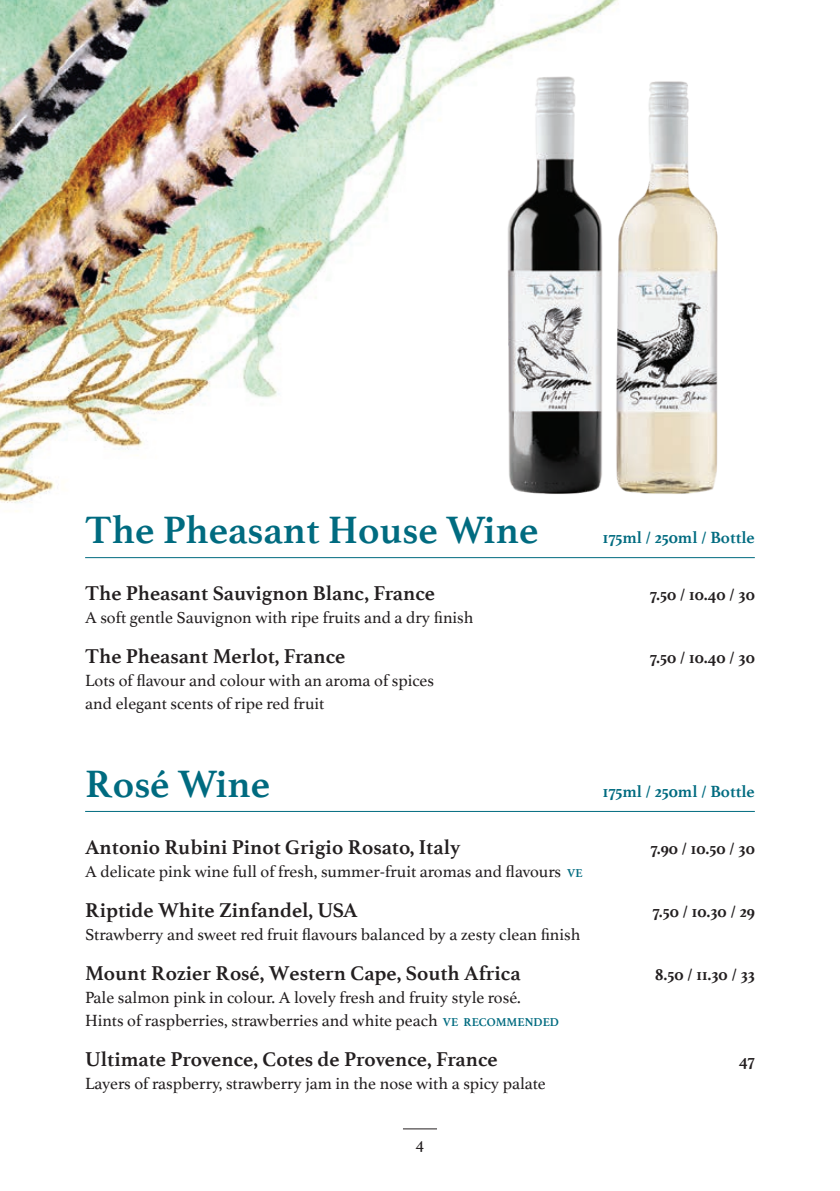
<style>
.page{position:relative;width:840px;height:1191px;background:#fff}
.page>*{position:absolute;margin:0;border:0;box-sizing:border-box;transform-origin:0 0}
.Section_Name{font:700 40px "Athelas";color:#006b80}
.Wine_Name{font:700 21px "Athelas";color:#231f20}
.Description{font:17px/23px "Athelas";color:#231f20}
.Wine_Name-2{font:700 17px "Athelas";color:#231f20}
.Section_Name-2{font:700 17px "Athelas";color:#006b80}
.Page_number{font:17px "Athelas";color:#231f20}
.s1{font-weight:700;font-size:12px;color:#006b80}
</style>
<div class="page">
<img style="left:0;top:0;width:755px;height:559px">
<hr style="left:403px;top:1128px;width:34px;height:1px;background:#231f20">
<hr style="left:85px;top:557px;width:669px;height:1px;background:#006b80">
<hr style="left:85px;top:811px;width:669px;height:1px;background:#006b80">
<img style="left:495px;top:65px;width:233px;height:437px">
<p class="Section_Name" style="left:85px;top:497px;width:454px">The Pheasant House Wine</p>
<p class="Section_Name-2" style="left:602px;top:523px;width:153px">175ml / 250ml / Bottle</p>
<p class="Wine_Name" style="left:85px;top:576px;width:351px">The Pheasant Sauvignon Blanc, France</p>
<p class="Wine_Name-2" style="left:649px;top:580px;width:106px">7.50 / 10.40 / 30</p>
<p class="Description" style="left:85px;top:605px;width:390px">A soft gentle Sauvignon with ripe fruits and a dry finish</p>
<p class="Wine_Name" style="left:85px;top:639px;width:261px">The Pheasant Merlot, France</p>
<p class="Wine_Name-2" style="left:649px;top:643px;width:106px">7.50 / 10.40 / 30</p>
<p class="Description" style="left:85px;top:668px;width:350px">Lots of flavour and colour with an aroma of spices and elegant scents of ripe red fruit</p>
<p class="Section_Name" style="left:85px;top:751px;width:186px">Rosé Wine</p>
<p class="Section_Name-2" style="left:602px;top:777px;width:153px">175ml / 250ml / Bottle</p>
<p class="Wine_Name" style="left:85px;top:830px;width:376px">Antonio Rubini Pinot Grigio Rosato, Italy</p>
<p class="Wine_Name-2" style="left:650px;top:834px;width:106px">7.90 / 10.50 / 30</p>
<p class="Description" style="left:85px;top:859px;width:499px">A delicate pink wine full of fresh, summer-fruit aromas and flavours <span class="s1">VE</span></p>
<p class="Wine_Name" style="left:85px;top:893px;width:274px">Riptide White Zinfandel, USA</p>
<p class="Wine_Name-2" style="left:652px;top:897px;width:104px">7.50 / 10.30 / 29</p>
<p class="Description" style="left:85px;top:922px;width:496px">Strawberry and sweet red fruit flavours balanced by a zesty clean finish</p>
<p class="Wine_Name" style="left:85px;top:956px;width:437px">Mount Rozier Rosé, Western Cape, South Africa</p>
<p class="Wine_Name-2" style="left:655px;top:960px;width:101px">8.50 / 11.30 / 33</p>
<p class="Description" style="left:85px;top:985px;width:475px">Pale salmon pink in colour. A lovely fresh and fruity style rosé.<br>Hints of raspberries, strawberries and white peach <span class="s1">VE RECOMMENDED</span></p>
<p class="Wine_Name" style="left:85px;top:1042px;width:414px">Ultimate Provence, Cotes de Provence, France</p>
<p class="Wine_Name-2" style="left:738px;top:1046px;width:17px">47</p>
<p class="Description" style="left:85px;top:1071px;width:462px">Layers of raspberry, strawberry jam in the nose with a spicy palate</p>
<p class="Page_number" style="left:415px;top:1130px;width:10px">4</p>
</div>
